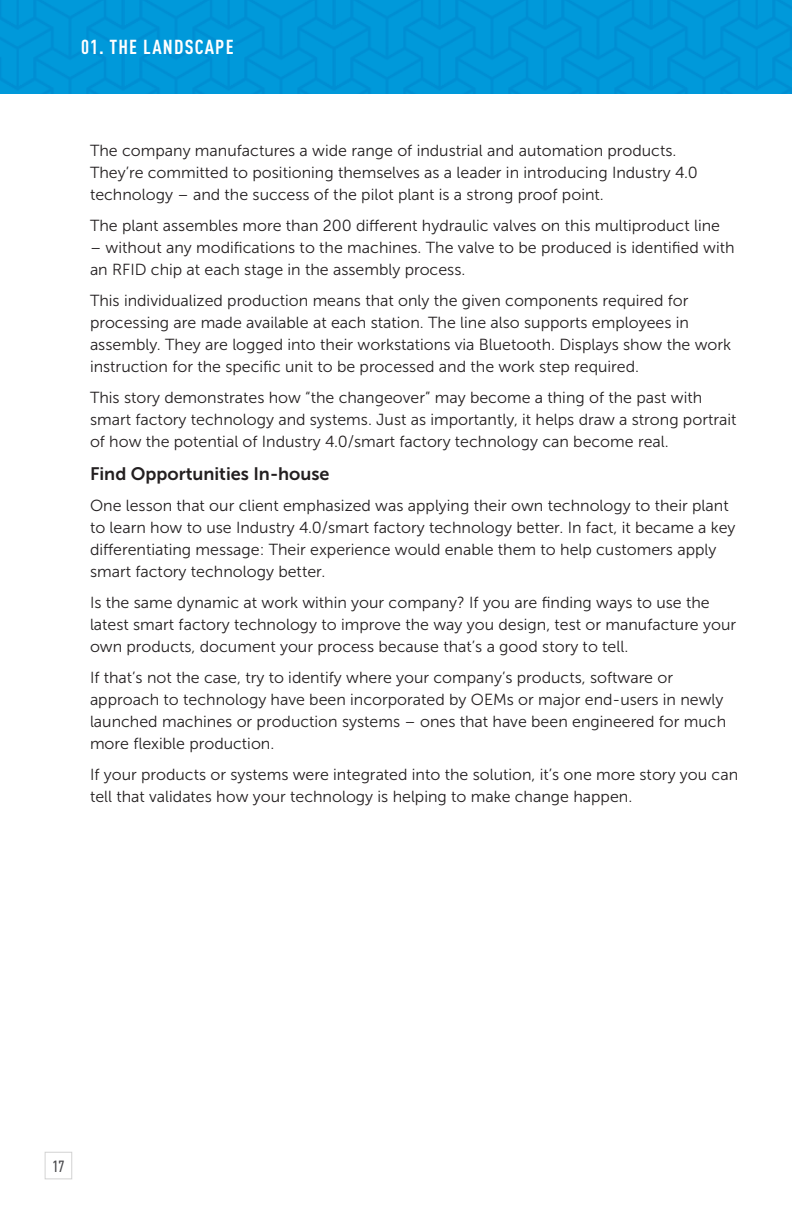
<style>
.page{position:relative;width:792px;height:1224px;background:#fff}
.page>*{position:absolute;margin:0;border:0;box-sizing:border-box;transform-origin:0 0}
.t1{font:700 condensed 20px "DINOT";letter-spacing:.06em;color:#fff}
.Gray_Bold_Subheads{font:18px "Museo Sans 700";color:#231f20}
.Body_Copy{font:16px/22px "Museo Sans 300";color:#231f20}
.t2{font:500 condensed 16px "DINOT";color:#48484b}
</style>
<div class="page">
<img style="left:0;top:0;width:792px;height:94px">
<div style="left:45px;top:1152px;width:27px;height:27px;border:1px solid #d3d3d3"></div>
<p class="t1" style="left:81px;top:35px;width:154px">01. THE LANDSCAPE</p>
<p class="Body_Copy" style="left:90px;top:140px;width:609px">The company manufactures a wide range of industrial and automation products.<br>They’re committed to positioning themselves as a leader in introducing Industry 4.0 technology – and the success of the pilot plant is a strong proof point.</p>
<p class="Body_Copy" style="left:90px;top:215px;width:632px">The plant assembles more than 200 different hydraulic valves on this multiproduct line</p>
<p class="Body_Copy" style="left:90px;top:237px;width:646px">– without any modifications to the machines. The valve to be produced is identified with an RFID chip at each stage in the assembly process.</p>
<p class="Body_Copy" style="left:90px;top:290px;width:643px">This individualized production means that only the given components required for processing are made available at each station. The line also supports employees in assembly. They are logged into their workstations via Bluetooth. Displays show the work instruction for the specific unit to be processed and the work step required.</p>
<p class="Body_Copy" style="left:90px;top:387px;width:648px">This story demonstrates how “the changeover” may become a thing of the past with smart factory technology and systems. Just as importantly, it helps draw a strong portrait of how the potential of Industry 4.0/smart factory technology can become real.</p>
<p class="Gray_Bold_Subheads" style="left:90px;top:464px;width:241px">Find Opportunities In-house</p>
<p class="Body_Copy" style="left:90px;top:495px;width:647px">One lesson that our client emphasized was applying their own technology to their plant to learn how to use Industry 4.0/smart factory technology better. In fact, it became a key differentiating message: Their experience would enable them to help customers apply smart factory technology better.</p>
<p class="Body_Copy" style="left:90px;top:592px;width:648px">Is the same dynamic at work within your company? If you are finding ways to use the latest smart factory technology to improve the way you design, test or manufacture your own products, document your process because that’s a good story to tell.</p>
<p class="Body_Copy" style="left:90px;top:667px;width:638px">If that’s not the case, try to identify where your company’s products, software or approach to technology have been incorporated by OEMs or major end-users in newly launched machines or production systems – ones that have been engineered for much more flexible production.</p>
<p class="Body_Copy" style="left:90px;top:764px;width:650px">If your products or systems were integrated into the solution, it’s one more story you can tell that validates how your technology is helping to make change happen.</p>
<p class="t2" style="left:52px;top:1157px;width:14px">17</p>
</div>
